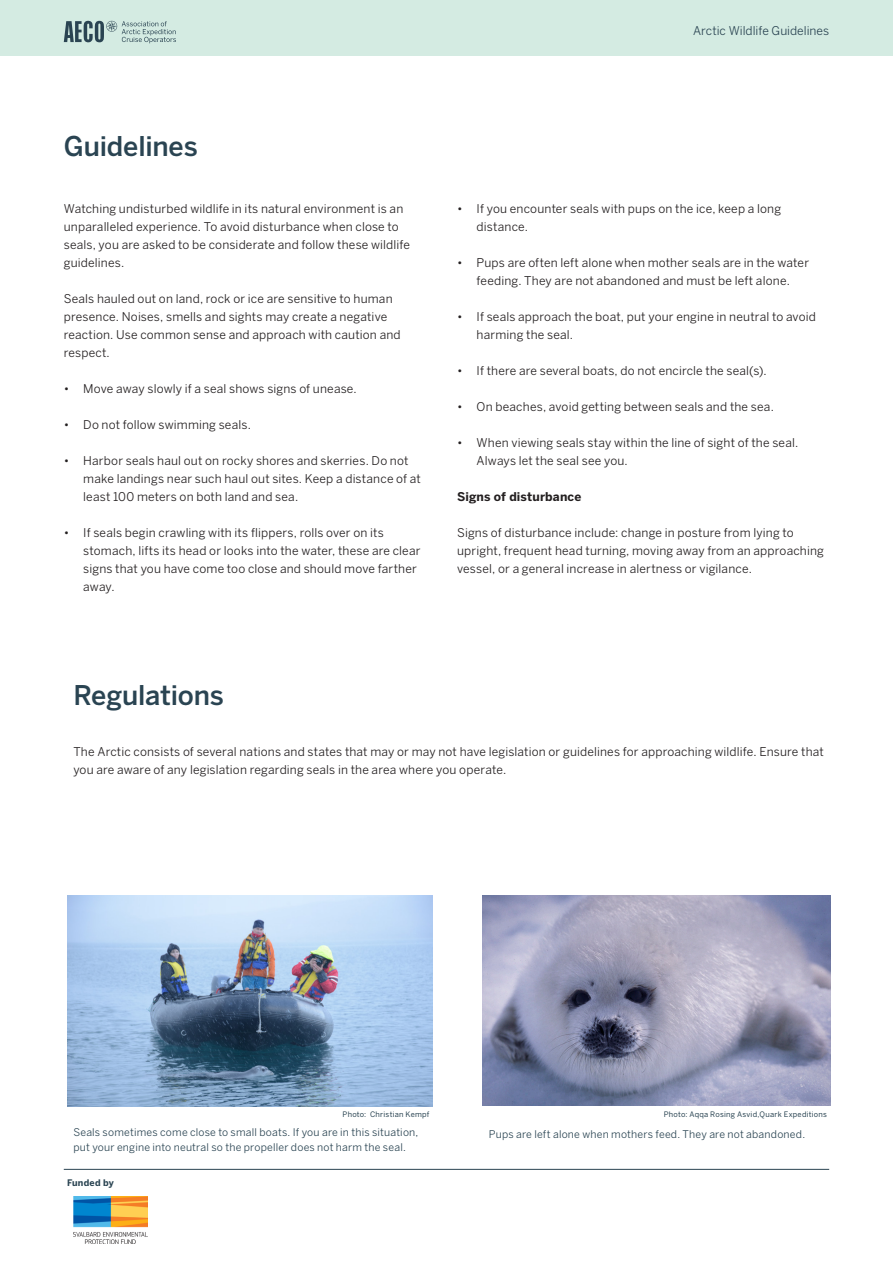
<style>
.page{position:relative;width:893px;height:1263px;background:#fff}
.page>*{position:absolute;margin:0;border:0;box-sizing:border-box;transform-origin:0 0}
.Facts{font:500 27px "Benton Sans";letter-spacing:-.01em;color:#2a4452}
.Ingress_HEAD{font:500 27px "Benton Sans";letter-spacing:-.005em;color:#2a4452}
.Facts-2{font:12px/18px "Benton Sans";letter-spacing:.015em;color:#231f20}
.Faste_elementer__topp{font:12px "Benton Sans";color:#2a4452}
.Facts-3{font:700 12px "Benton Sans";letter-spacing:.01em;color:#231f20}
.picture_text{font:10.5px/15px "Benton Sans";letter-spacing:.02em;color:#2a4452}
.Facts_HEAD{font:700 9px "Benton Sans";letter-spacing:.02em;color:#2a4452}
.picture_credits{font:7.5px "Benton Sans";letter-spacing:.03em;color:#2a4452}
</style>
<div class="page">
<img style="left:67px;top:896px;width:365px;height:211px">
<img style="left:482px;top:895px;width:348px;height:211px">
<hr style="left:64px;top:1169px;width:765px;height:1px;background:#2a4452">
<img style="left:73px;top:1196px;width:75px;height:47px">
<div style="left:0;top:0;width:893px;height:55px;background:#d4ebe2"></div>
<svg style="left:64px;top:21px;width:112px;height:22px"></svg>
<p class="Faste_elementer__topp" style="left:693px;top:23px;width:138px">Arctic Wildlife Guidelines</p>
<p class="Ingress_HEAD" style="left:64px;top:130px;width:136px">Guidelines</p>
<p class="Facts-2" style="left:64px;top:199px;width:348px">Watching undisturbed wildlife in its natural environment is an unparalleled experience. To avoid disturbance when close to seals, you are asked to be considerate and follow these wildlife guidelines.</p>
<p class="Facts-2" style="left:64px;top:289px;width:338px">Seals hauled out on land, rock or ice are sensitive to human presence. Noises, smells and sights may create a negative reaction. Use common sense and approach with caution and respect.</p>
<p class="Facts-2" style="left:64px;top:379px;width:295px">• Move away slowly if a seal shows signs of unease.</p>
<p class="Facts-2" style="left:64px;top:415px;width:189px">• Do not follow swimming seals.</p>
<p class="Facts-2" style="left:83px;top:451px;width:339px;text-indent:-20px">• Harbor seals haul out on rocky shores and skerries. Do not make landings near such haul out sites. Keep a distance of at least 100 meters on both land and sea.</p>
<p class="Facts-2" style="left:83px;top:523px;width:339px;text-indent:-20px">• If seals begin crawling with its flippers, rolls over on its stomach, lifts its head or looks into the water, these are clear signs that you have come too close and should move farther away.</p>
<p class="Facts-2" style="left:477px;top:199px;width:306px;text-indent:-20px">• If you encounter seals with pups on the ice, keep a long distance.</p>
<p class="Facts-2" style="left:457px;top:253px;width:353px;text-align:center">• Pups are often left alone when mother seals are in the water feeding. They are not abandoned and must be left alone.</p>
<p class="Facts-2" style="left:477px;top:307px;width:341px;text-indent:-20px">• If seals approach the boat, put your engine in neutral to avoid harming the seal.</p>
<p class="Facts-2" style="left:457px;top:361px;width:311px">• If there are several boats, do not encircle the seal(s).</p>
<p class="Facts-2" style="left:457px;top:397px;width:318px">• On beaches, avoid getting between seals and the sea.</p>
<p class="Facts-2" style="left:477px;top:433px;width:323px;text-indent:-20px">• When viewing seals stay within the line of sight of the seal.<br>Always let the seal see you.</p>
<p class="Facts-3" style="left:457px;top:489px;width:126px">Signs of disturbance</p>
<p class="Facts-2" style="left:457px;top:523px;width:368px">Signs of disturbance include: change in posture from lying to upright, frequent head turning, moving away from an approaching vessel, or a general increase in alertness or vigilance.</p>
<p class="Facts" style="left:73px;top:679px;width:152px">Regulations</p>
<p class="Facts-2" style="left:73px;top:743px;width:752px">The Arctic consists of several nations and states that may or may not have legislation or guidelines for approaching wildlife. Ensure that you are aware of any legislation regarding seals in the area where you operate.</p>
<p class="picture_credits" style="left:343px;top:1109px;width:88px">Photo: Christian Kempf</p>
<p class="picture_credits" style="left:664px;top:1109px;width:165px">Photo: Aqqa Rosing Asvid,Quark Expeditions</p>
<p class="picture_text" style="left:73px;top:1125px;width:347px">Seals sometimes come close to small boats. If you are in this situation, put your engine into neutral so the propeller does not harm the seal.</p>
<p class="picture_text" style="left:489px;top:1126px;width:318px">Pups are left alone when mothers feed. They are not abandoned.</p>
<p class="Facts_HEAD" style="left:67px;top:1177px;width:48px">Funded by</p>
</div>
